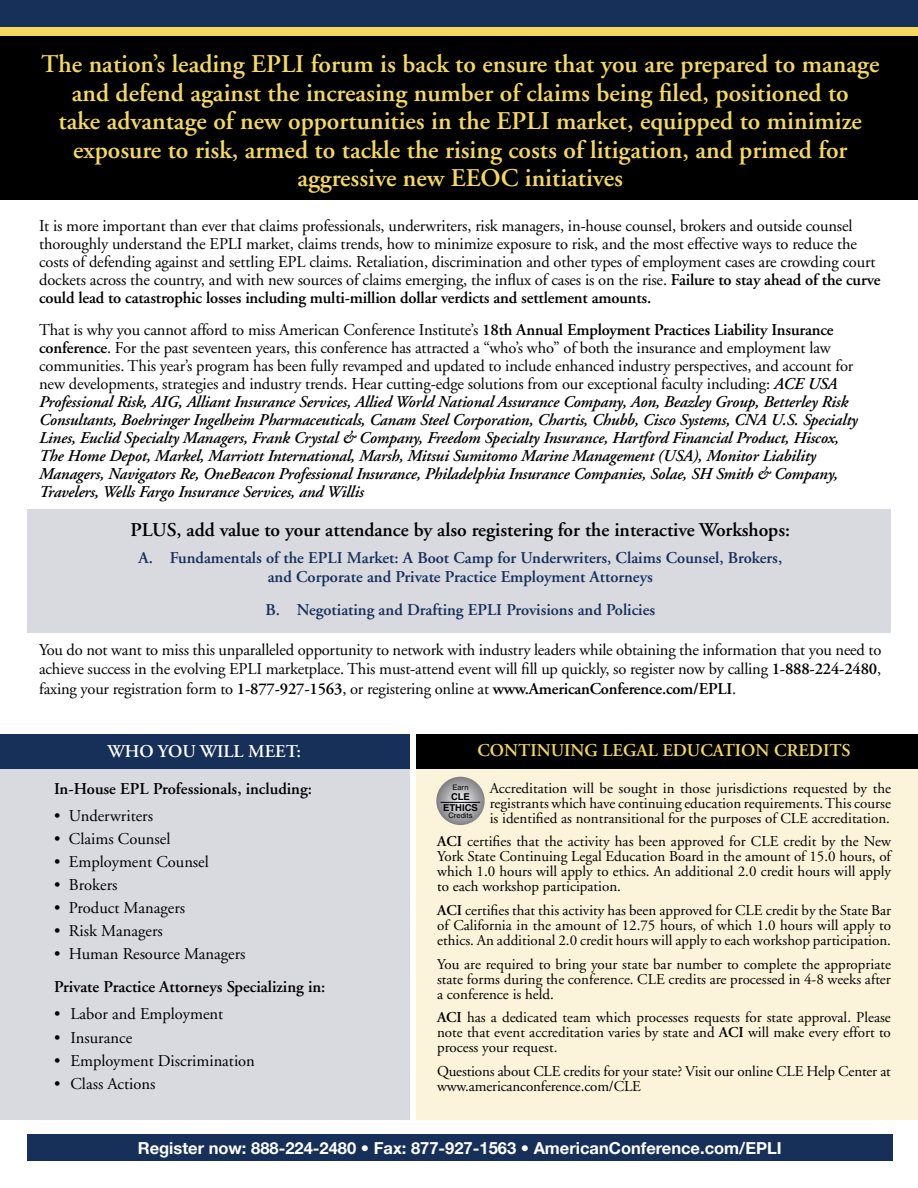
<style>
.page{position:relative;width:918px;height:1188px;background:#fff}
.page>*{position:absolute;margin:0;border:0;box-sizing:border-box;transform-origin:0 0}
.t1{font:600 25.5px/28.5px "Adobe Garamond";color:#f4d95e;text-align:center}
.t2{font:600 19.5px "Adobe Garamond";color:#000}
.t3{font:600 18px "Adobe Garamond";color:#f4d95e}
.t4{font:600 18px "Adobe Garamond";color:#fff}
.t5{font:16.5px/18px "Adobe Garamond";letter-spacing:-.01em;color:#000}
.t6{font:italic 600 16.5px/18px "Adobe Garamond";letter-spacing:-.01em;color:#000}
.t7{font:600 16.5px/19.5px "Adobe Garamond";color:#17305a;text-align:center}
.t8{font:600 16.5px "Adobe Garamond";color:#000}
.t9{font:700 16.5px "Helvetica Neue";color:#fff}
.t10{font:15px/15px "Adobe Garamond";color:#000;text-align:justify}
.t11{font:700 9.45px/10.4px "Helvetica";color:#000;text-align:center}
.t12{font:7.65px "Helvetica";color:#000}
.s1{font-weight:600}
.s2{font-weight:400;font-style:normal}
.s3{font-style:normal}
</style>
<div class="page">
<div style="left:27px;top:1134px;width:865px;height:27px;background:#17305a"></div>
<div style="left:28px;top:510px;width:863px;height:123px;background:#d9d9e0"></div>
<div style="left:0;top:34px;width:918px;height:166px;background:#000"></div>
<div style="left:0;top:764px;width:409px;height:356px;background:#d9d9e0"></div>
<div style="left:416px;top:766px;width:502px;height:354px;background:#fcf4da"></div>
<div style="left:416px;top:734px;width:502px;height:34px;background:#000"></div>
<div style="left:0;top:734px;width:409px;height:34px;background:#17305a"></div>
<div style="left:0;top:0;width:918px;height:27px;background:#17305a"></div>
<div style="left:0;top:27px;width:918px;height:8px;background:#f4d95e"></div>
<svg style="left:436px;top:777px;width:49px;height:48px;background:#a8a7aa"></svg>
<hr style="left:441px;top:802px;width:39px;height:1px;background:#000">
<p class="t1" style="left:41px;top:50px;width:840px">The nation’s leading EPLI forum is back to ensure that you are prepared to manage and defend against the increasing number of claims being filed, positioned to<br>take advantage of new opportunities in the EPLI market, equipped to minimize exposure to risk, armed to tackle the rising costs of litigation, and primed for aggressive new EEOC initiatives</p>
<p class="t5" style="left:39px;top:217px;width:843px">It is more important than ever that claims professionals, underwriters, risk managers, in-house counsel, brokers and outside counsel thoroughly understand the EPLI market, claims trends, how to minimize exposure to risk, and the most effective ways to reduce the costs of defending against and settling EPL claims. Retaliation, discrimination and other types of employment cases are crowding court dockets across the country, and with new sources of claims emerging, the influx of cases is on the rise. <span class="s1">Failure to stay ahead of the curve could lead to catastrophic losses including multi-million dollar verdicts and settlement amounts.</span></p>
<p class="t6" style="left:39px;top:321px;width:820px"><span class="s2">That is why you cannot afford to miss American Conference Institute’s</span> <span class="s3">18th Annual Employment Practices Liability Insurance conference</span><span class="s2">. For the past seventeen years, this conference has attracted a “who’s who” of both the insurance and employment law communities. This year’s program has been fully revamped and updated to include enhanced industry perspectives, and account for new developments, strategies and industry trends. Hear cutting-edge solutions from our exceptional faculty including:</span> ACE USA Professional Risk, AIG, Alliant Insurance Services, Allied World National Assurance Company, Aon, Beazley Group, Betterley Risk Consultants, Boehringer Ingelheim Pharmaceuticals, Canam Steel Corporation, Chartis, Chubb, Cisco Systems, CNA U.S. Specialty Lines, Euclid Specialty Managers, Frank Crystal &amp; Company, Freedom Specialty Insurance, Hartford Financial Product, Hiscox, The Home Depot, Markel, Marriott International, Marsh, Mitsui Sumitomo Marine Management (USA), Monitor Liability Managers, Navigators Re, OneBeacon Professional Insurance, Philadelphia Insurance Companies, Solae, SH Smith &amp; Company, Travelers, Wells Fargo Insurance Services, and Willis</p>
<p class="t2" style="left:130px;top:519px;width:661px">PLUS, add value to your attendance by also registering for the interactive Workshops:</p>
<p class="t7" style="left:138px;top:548px;width:645px">A. Fundamentals of the EPLI Market: A Boot Camp for Underwriters, Claims Counsel, Brokers, and Corporate and Private Practice Employment Attorneys</p>
<p class="t7" style="left:265px;top:600px;width:391px">B. Negotiating and Drafting EPLI Provisions and Policies</p>
<p class="t5" style="left:39px;top:640px;width:844px;line-height:19.5px;text-align:justify">You do not want to miss this unparalleled opportunity to network with industry leaders while obtaining the information that you need to achieve success in the evolving EPLI marketplace. This must-attend event will fill up quickly, so register now by calling <span class="s1">1-888-224-2480</span>, faxing your registration form to <span class="s1">1-877-927-1563</span>, or registering online at <span class="s1">www.AmericanConference.com/EPLI</span>.</p>
<p class="t4" style="left:108px;top:742px;width:195px">WHO YOU WILL MEET:</p>
<p class="t8" style="left:54px;top:780px;width:259px">In-House EPL Professionals, including:</p>
<p class="t5" style="left:54px;top:807px;width:101px">• Underwriters</p>
<p class="t5" style="left:54px;top:830px;width:118px">• Claims Counsel</p>
<p class="t5" style="left:54px;top:853px;width:156px">• Employment Counsel</p>
<p class="t5" style="left:54px;top:876px;width:65px">• Brokers</p>
<p class="t5" style="left:54px;top:900px;width:133px">• Product Managers</p>
<p class="t5" style="left:54px;top:923px;width:110px">• Risk Managers</p>
<p class="t5" style="left:54px;top:946px;width:193px">• Human Resource Managers</p>
<p class="t8" style="left:54px;top:978px;width:273px">Private Practice Attorneys Specializing in:</p>
<p class="t5" style="left:54px;top:1006px;width:171px">• Labor and Employment</p>
<p class="t5" style="left:54px;top:1029px;width:80px">• Insurance</p>
<p class="t5" style="left:54px;top:1052px;width:202px">• Employment Discrimination</p>
<p class="t5" style="left:54px;top:1075px;width:103px">• Class Actions</p>
<p class="t3" style="left:477px;top:741px;width:26px">Continuing</p>
<p class="t3" style="left:603px;top:741px;width:23px">Legal</p>
<p class="t3" style="left:662px;top:741px;width:24px">Education</p>
<p class="t3" style="left:774px;top:741px;width:24px">Credits</p>
<p class="t10" style="left:490px;top:781px;width:403px">Accreditation will be sought in those jurisdictions requested by the registrants which have continuing education requirements.This course is identified as nontransitional for the purposes of CLE accreditation.</p>
<p class="t10" style="left:437px;top:835px;width:455px"><span class="s1">ACI</span> certifies that the activity has been approved for CLE credit by the New York State Continuing Legal Education Board in the amount of 15.0 hours, of which 1.0 hours will apply to ethics. An additional 2.0 credit hours will apply to each workshop participation.</p>
<p class="t10" style="left:437px;top:903px;width:455px"><span class="s1">ACI</span> certifies that this activity has been approved for CLE credit by the State Bar of California in the amount of 12.75 hours, of which 1.0 hours will apply to ethics. An additional 2.0 credit hours will apply to each workshop participation.</p>
<p class="t10" style="left:437px;top:957px;width:455px">You are required to bring your state bar number to complete the appropriate state forms during the conference. CLE credits are processed in 4-8 weeks after a conference is held.</p>
<p class="t10" style="left:437px;top:1011px;width:455px"><span class="s1">ACI</span> has a dedicated team which processes requests for state approval. Please note that event accreditation varies by state and <span class="s1">ACI</span> will make every effort to process your request.</p>
<p class="t10" style="left:437px;top:1064px;width:455px">Questions about CLE credits for your state? Visit our online CLE Help Center at www.americanconference.com/CLE</p>
<p class="t12" style="left:452px;top:783px;width:18px">Earn</p>
<p class="t11" style="left:443px;top:792px;width:36px">CLE<br>ETHICS</p>
<p class="t12" style="left:448px;top:811px;width:25px">Credits</p>
<p class="t9" style="left:138px;top:1138px;width:645px">Register now: 888-224-2480 • Fax: 877-927-1563 • AmericanConference.com/EPLI</p>
</div>
